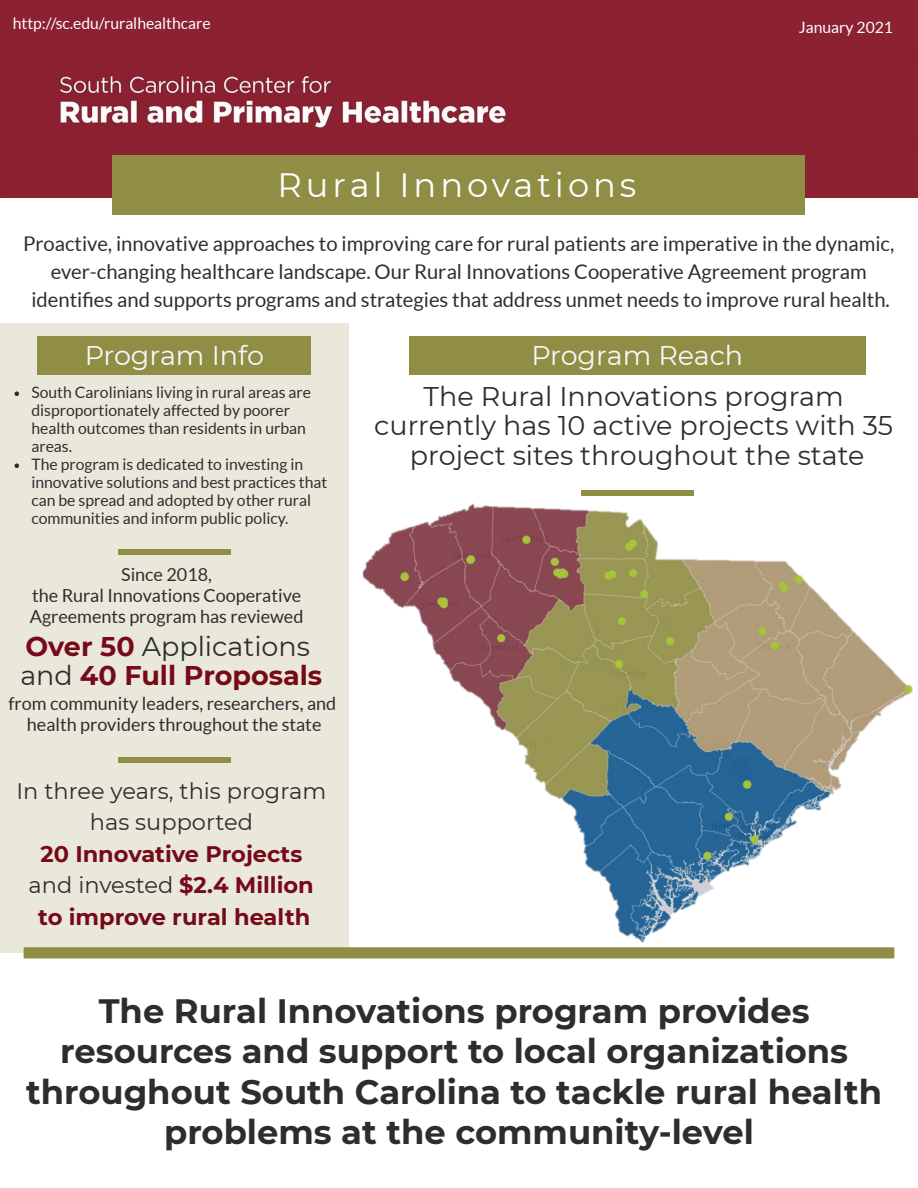
<style>
.page{position:relative;width:918px;height:1188px;background:#fff}
.page>*{position:absolute;margin:0;border:0;box-sizing:border-box;transform-origin:0 0}
.t1{font:700 33.75px/40.5px "Montserrat";color:#2d2d2e;text-align:center}
.t2{font:33.75px "Montserrat";letter-spacing:.115em;color:#fff}
.t3{font:27px/29.2px "Montserrat";color:#2d2d2e;text-align:center}
.t4{font:700 27px/29.2px "Montserrat";color:#760a19}
.t5{font:27px "Montserrat";color:#f7f8fc}
.t6{font:700 22.5px/31.5px "Montserrat";color:#760a19;text-align:center}
.t7{font:22.5px/31.5px "Montserrat";color:#2d2d2e;text-align:center}
.t8{font:20.25px/28.2px "Lato";color:#2d2d2e;text-align:center}
.t9{font:18px/21.3px "Lato";color:#2d2d2e;text-align:center}
.t10{font:15.75px/18px "Lato";color:#2d2d2e}
.t11{font:15.75px "Lato";color:#fff}
.s1{font-weight:400;color:#2d2d2e}
</style>
<div class="page">
<div style="left:0;top:323px;width:349px;height:630px;background:#e9e8da"></div>
<div style="left:0;top:0;width:918px;height:198px;background:#8c2131"></div>
<div style="left:112px;top:155px;width:693px;height:60px;background:#908e44"></div>
<svg style="left:24px;top:947px;width:870px;height:11px;background:#929047"></svg>
<div style="left:118px;top:550px;width:113px;height:5px;background:#908e44"></div>
<div style="left:581px;top:490px;width:113px;height:6px;background:#908e44"></div>
<img style="left:362px;top:503px;width:551px;height:440px">
<div style="left:409px;top:336px;width:457px;height:39px;background:#908e44"></div>
<svg style="left:15px;top:392px;width:4px;height:4px"></svg>
<svg style="left:15px;top:464px;width:4px;height:4px"></svg>
<div style="left:37px;top:336px;width:274px;height:39px;background:#908e44"></div>
<div style="left:118px;top:758px;width:113px;height:5px;background:#908e44"></div>
<p class="t11" style="left:13px;top:15px;width:200px">http://sc.edu/ruralhealthcare</p>
<p class="t11" style="left:799px;top:18px;width:96px">January 2021</p>
<h1 class="t2" style="left:278px;top:164px;width:360px">Rural Innovations</h1>
<p class="t8" style="left:23px;top:230px;width:873px">Proactive, innovative approaches to improving care for rural patients are imperative in the dynamic, ever-changing healthcare landscape. Our Rural Innovations Cooperative Agreement program identifies and supports programs and strategies that address unmet needs to improve rural health.</p>
<h2 class="t5" style="left:85px;top:338px;width:181px">Program Info</h2>
<p class="t10" style="left:31px;top:384px;width:297px">South Carolinians living in rural areas are disproportionately affected by poorer health outcomes than residents in urban areas.<br>The program is dedicated to investing in innovative solutions and best practices that can be spread and adopted by other rural communities and inform public policy.</p>
<p class="t9" style="left:30px;top:563px;width:275px">Since 2018,<br>the Rural Innovations Cooperative<br>Agreements program has reviewed</p>
<h2 class="t4" style="left:20px;top:632px;width:303px">Over 50 <span class="s1">Applications and</span> 40 Full Proposals</h2>
<p class="t9" style="left:9px;top:693px;width:329px">from community leaders, researchers, and health providers throughout the state</p>
<p class="t7" style="left:16px;top:775px;width:311px">In three years, this program has supported</p>
<p class="t6" style="left:29px;top:838px;width:287px">20 Innovative Projects <span class="s1">and invested</span> $2.4 Million to improve rural health</p>
<h2 class="t5" style="left:531px;top:338px;width:213px">Program Reach</h2>
<h2 class="t3" style="left:374px;top:382px;width:520px">The Rural Innovations program currently has 10 active projects with 35 project sites throughout the state</h2>
<h1 class="t1" style="left:26px;top:990px;width:858px">The Rural Innovations program provides resources and support to local organizations throughout South Carolina to tackle rural health problems at the community-level</h1>
</div>
